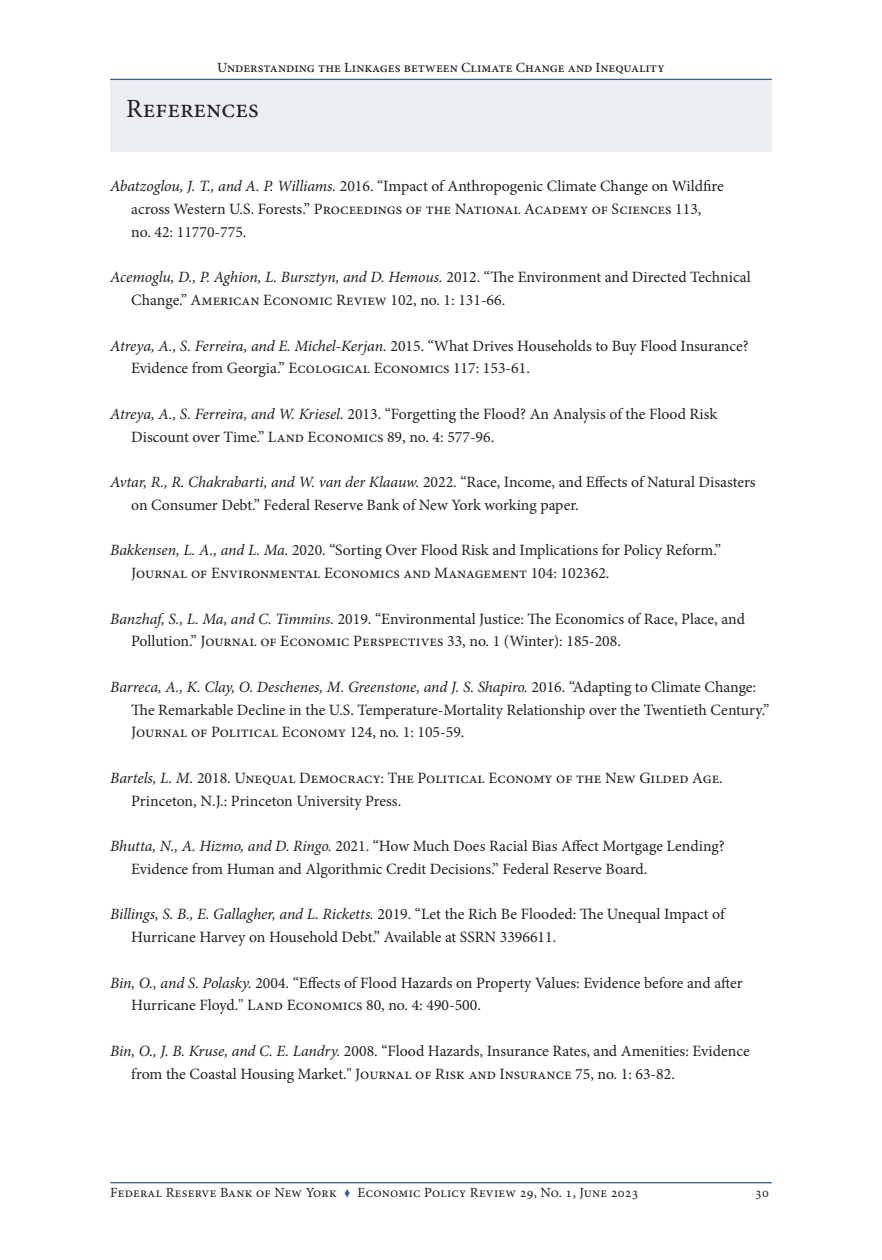
<style>
.page{position:relative;width:882px;height:1260px;background:#fff}
.page>*{position:absolute;margin:0;border:0;box-sizing:border-box;transform-origin:0 0}
.t1{font:26.25px "Minion Pro";color:#231f20}
.References{font:15.75px/22.8px "Minion Pro";color:#231f20}
.Folio{font:14px "Minion Pro";letter-spacing:.015em;color:#231f20}
.Top_of_page_paper_ti{font:500 14px "Minion Pro";color:#231f20}
.s1{font-style:italic}
.s2{color:#355f92}
</style>
<div class="page">
<div style="left:110px;top:79px;width:662px;height:73px;background:#ebeff4"></div>
<hr style="left:110px;top:79px;width:662px;height:1px;background:#355f92">
<hr style="left:110px;top:1182px;width:662px;height:1px;background:#355f92">
<p class="Top_of_page_paper_ti" style="left:217px;top:58px;width:449px">Understanding the Linkages between Climate Change and Inequality</p>
<p class="t1" style="left:126px;top:91px;width:134px">References</p>
<p class="References" style="left:131px;top:175px;width:594px;text-indent:-21px"><span class="s1">Abatzoglou, J. T., and A. P. Williams.</span> 2016. “Impact of Anthropogenic Climate Change on Wildfire across Western U.S. Forests.” Proceedings of the National Academy of Sciences 113, no. 42: 11770-775.</p>
<p class="References" style="left:131px;top:266px;width:621px;text-indent:-21px"><span class="s1">Acemoglu, D., P. Aghion, L. Bursztyn, and D. Hemous.</span> 2012. “The Environment and Directed Technical<br>Change.” American Economic Review 102, no. 1: 131-66.</p>
<p class="References" style="left:131px;top:334px;width:619px;text-indent:-21px"><span class="s1">Atreya, A., S. Ferreira, and E. Michel-Kerjan.</span> 2015. “What Drives Households to Buy Flood Insurance?<br>Evidence from Georgia.” Ecological Economics 117: 153-61.</p>
<p class="References" style="left:131px;top:402px;width:588px;text-indent:-21px"><span class="s1">Atreya, A., S. Ferreira, and W. Kriesel.</span> 2013. “Forgetting the Flood? An Analysis of the Flood Risk<br>Discount over Time.” Land Economics 89, no. 4: 577-96.</p>
<p class="References" style="left:131px;top:471px;width:626px;text-indent:-21px"><span class="s1">Avtar, R., R. Chakrabarti, and W. van der Klaauw.</span> 2022. “Race, Income, and Effects of Natural Disasters on Consumer Debt.” Federal Reserve Bank of New York working paper.</p>
<p class="References" style="left:131px;top:539px;width:591px;text-indent:-21px"><span class="s1">Bakkensen, L. A., and L. Ma.</span> 2020. “Sorting Over Flood Risk and Implications for Policy Reform.”<br>Journal of Environmental Economics and Management 104: 102362.</p>
<p class="References" style="left:131px;top:607px;width:615px;text-indent:-21px"><span class="s1">Banzhaf, S., L. Ma, and C. Timmins.</span> 2019. “Environmental Justice: The Economics of Race, Place, and<br>Pollution.” Journal of Economic Perspectives 33, no. 1 (Winter): 185-208.</p>
<p class="References" style="left:131px;top:675px;width:640px;text-indent:-21px"><span class="s1">Barreca, A., K. Clay, O. Deschenes, M. Greenstone, and J. S. Shapiro.</span> 2016. “Adapting to Climate Change:<br>The Remarkable Decline in the U.S. Temperature-Mortality Relationship over the Twentieth Century.”<br>Journal of Political Economy 124, no. 1: 105-59.</p>
<p class="References" style="left:131px;top:766px;width:593px;text-indent:-21px"><span class="s1">Bartels, L. M.</span> 2018. Unequal Democracy: The Political Economy of the New Gilded Age.<br>Princeton, N.J.: Princeton University Press.</p>
<p class="References" style="left:131px;top:835px;width:595px;text-indent:-21px"><span class="s1">Bhutta, N., A. Hizmo, and D. Ringo.</span> 2021. “How Much Does Racial Bias Affect Mortgage Lending?<br>Evidence from Human and Algorithmic Credit Decisions.” Federal Reserve Board.</p>
<p class="References" style="left:131px;top:903px;width:596px;text-indent:-21px"><span class="s1">Billings, S. B., E. Gallagher, and L. Ricketts.</span> 2019. “Let the Rich Be Flooded: The Unequal Impact of<br>Hurricane Harvey on Household Debt.” Available at SSRN 3396611.</p>
<p class="References" style="left:131px;top:971px;width:613px;text-indent:-21px"><span class="s1">Bin, O., and S. Polasky.</span> 2004. “Effects of Flood Hazards on Property Values: Evidence before and after<br>Hurricane Floyd." Land Economics 80, no. 4: 490-500.</p>
<p class="References" style="left:131px;top:1039px;width:620px;text-indent:-21px"><span class="s1">Bin, O., J. B. Kruse, and C. E. Landry.</span> 2008. “Flood Hazards, Insurance Rates, and Amenities: Evidence from the Coastal Housing Market." Journal of Risk and Insurance 75, no. 1: 63-82.</p>
<p class="Folio" style="left:110px;top:1183px;width:530px">Federal Reserve Bank of New York <span class="s2">▼</span> Economic Policy Review 29, No. 1, June 2023</p>
<p class="Folio" style="left:755px;top:1183px;width:15px">30</p>
</div>
